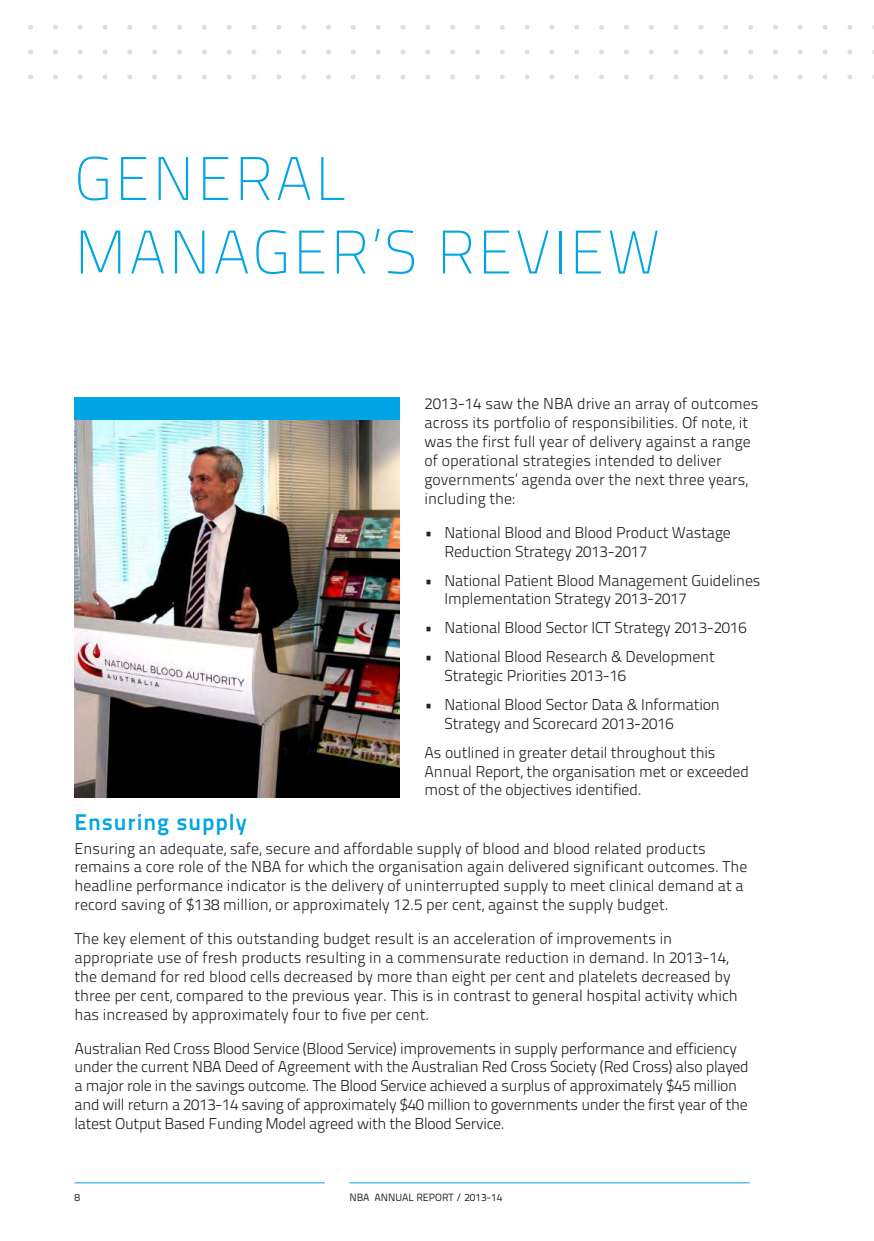
<style>
.page{position:relative;width:874px;height:1241px;background:#fff}
.page>*{position:absolute;margin:0;border:0;box-sizing:border-box;transform-origin:0 0}
.Body_Texty_Heading_1{font:61.25px/73.5px "Titillium Text 25 L 1 wt";letter-spacing:.04em;color:#00a5e3}
.Body_Text_Heading_2{font:22.75px "Titillium Text 25 L 800 wt";letter-spacing:.04em;color:#00a5e3}
.Body_Text{font:15.75px/18.9px "Titillium Text 25 L 250 wt";color:#231f20}
.Body_Text-2{font:15.75px/18.9px "Titillium Text 25 L 250 wt";letter-spacing:-.02em;color:#231f20}
.t1{font:10.5px "Titillium Text 25 L 400 wt";color:#231f20}
</style>
<div class="page">
<svg style="left:28px;top:25px;width:5px;height:5px"></svg>
<svg style="left:28px;top:50px;width:5px;height:5px"></svg>
<svg style="left:28px;top:74px;width:5px;height:5px"></svg>
<svg style="left:53px;top:25px;width:5px;height:5px"></svg>
<svg style="left:53px;top:50px;width:5px;height:5px"></svg>
<svg style="left:53px;top:74px;width:5px;height:5px"></svg>
<svg style="left:78px;top:25px;width:5px;height:5px"></svg>
<svg style="left:78px;top:50px;width:5px;height:5px"></svg>
<svg style="left:78px;top:74px;width:5px;height:5px"></svg>
<svg style="left:102px;top:25px;width:5px;height:5px"></svg>
<svg style="left:102px;top:50px;width:5px;height:5px"></svg>
<svg style="left:102px;top:74px;width:5px;height:5px"></svg>
<svg style="left:127px;top:25px;width:5px;height:5px"></svg>
<svg style="left:127px;top:50px;width:5px;height:5px"></svg>
<svg style="left:127px;top:74px;width:5px;height:5px"></svg>
<svg style="left:152px;top:25px;width:5px;height:5px"></svg>
<svg style="left:152px;top:50px;width:5px;height:5px"></svg>
<svg style="left:152px;top:74px;width:5px;height:5px"></svg>
<svg style="left:177px;top:25px;width:5px;height:5px"></svg>
<svg style="left:177px;top:50px;width:5px;height:5px"></svg>
<svg style="left:177px;top:74px;width:5px;height:5px"></svg>
<svg style="left:202px;top:25px;width:5px;height:5px"></svg>
<svg style="left:202px;top:50px;width:5px;height:5px"></svg>
<svg style="left:202px;top:74px;width:5px;height:5px"></svg>
<svg style="left:227px;top:25px;width:4px;height:5px"></svg>
<svg style="left:227px;top:50px;width:4px;height:5px"></svg>
<svg style="left:227px;top:74px;width:4px;height:5px"></svg>
<svg style="left:251px;top:25px;width:5px;height:5px"></svg>
<svg style="left:251px;top:50px;width:5px;height:5px"></svg>
<svg style="left:251px;top:74px;width:5px;height:5px"></svg>
<svg style="left:276px;top:25px;width:5px;height:5px"></svg>
<svg style="left:276px;top:50px;width:5px;height:5px"></svg>
<svg style="left:276px;top:74px;width:5px;height:5px"></svg>
<svg style="left:301px;top:25px;width:5px;height:5px"></svg>
<svg style="left:301px;top:50px;width:5px;height:5px"></svg>
<svg style="left:301px;top:74px;width:5px;height:5px"></svg>
<svg style="left:326px;top:25px;width:5px;height:5px"></svg>
<svg style="left:326px;top:50px;width:5px;height:5px"></svg>
<svg style="left:326px;top:74px;width:5px;height:5px"></svg>
<svg style="left:351px;top:25px;width:4px;height:5px"></svg>
<svg style="left:351px;top:50px;width:4px;height:5px"></svg>
<svg style="left:351px;top:74px;width:4px;height:5px"></svg>
<svg style="left:375px;top:25px;width:5px;height:5px"></svg>
<svg style="left:376px;top:50px;width:4px;height:5px"></svg>
<svg style="left:376px;top:74px;width:4px;height:5px"></svg>
<svg style="left:400px;top:25px;width:5px;height:5px"></svg>
<svg style="left:400px;top:50px;width:5px;height:5px"></svg>
<svg style="left:400px;top:74px;width:5px;height:5px"></svg>
<svg style="left:425px;top:25px;width:5px;height:5px"></svg>
<svg style="left:425px;top:50px;width:5px;height:5px"></svg>
<svg style="left:425px;top:74px;width:5px;height:5px"></svg>
<svg style="left:450px;top:25px;width:5px;height:5px"></svg>
<svg style="left:450px;top:50px;width:5px;height:5px"></svg>
<svg style="left:450px;top:74px;width:5px;height:5px"></svg>
<svg style="left:475px;top:25px;width:4px;height:5px"></svg>
<svg style="left:475px;top:50px;width:4px;height:5px"></svg>
<svg style="left:475px;top:74px;width:4px;height:5px"></svg>
<svg style="left:500px;top:25px;width:4px;height:5px"></svg>
<svg style="left:500px;top:50px;width:4px;height:5px"></svg>
<svg style="left:500px;top:74px;width:4px;height:5px"></svg>
<svg style="left:524px;top:25px;width:5px;height:5px"></svg>
<svg style="left:524px;top:50px;width:5px;height:5px"></svg>
<svg style="left:525px;top:74px;width:4px;height:5px"></svg>
<svg style="left:549px;top:25px;width:5px;height:5px"></svg>
<svg style="left:549px;top:50px;width:5px;height:5px"></svg>
<svg style="left:549px;top:74px;width:5px;height:5px"></svg>
<svg style="left:574px;top:25px;width:5px;height:5px"></svg>
<svg style="left:574px;top:50px;width:5px;height:5px"></svg>
<svg style="left:574px;top:74px;width:5px;height:5px"></svg>
<svg style="left:599px;top:25px;width:4px;height:5px"></svg>
<svg style="left:599px;top:50px;width:4px;height:5px"></svg>
<svg style="left:599px;top:74px;width:4px;height:5px"></svg>
<svg style="left:624px;top:25px;width:4px;height:5px"></svg>
<svg style="left:624px;top:50px;width:4px;height:5px"></svg>
<svg style="left:624px;top:74px;width:4px;height:5px"></svg>
<svg style="left:649px;top:25px;width:4px;height:5px"></svg>
<svg style="left:649px;top:50px;width:4px;height:5px"></svg>
<svg style="left:649px;top:74px;width:4px;height:5px"></svg>
<svg style="left:673px;top:25px;width:5px;height:5px"></svg>
<svg style="left:673px;top:50px;width:5px;height:5px"></svg>
<svg style="left:673px;top:74px;width:5px;height:5px"></svg>
<svg style="left:698px;top:25px;width:5px;height:5px"></svg>
<svg style="left:698px;top:50px;width:5px;height:5px"></svg>
<svg style="left:698px;top:74px;width:5px;height:5px"></svg>
<svg style="left:723px;top:25px;width:4px;height:5px"></svg>
<svg style="left:723px;top:50px;width:4px;height:5px"></svg>
<svg style="left:723px;top:74px;width:4px;height:5px"></svg>
<svg style="left:748px;top:25px;width:4px;height:5px"></svg>
<svg style="left:748px;top:50px;width:4px;height:5px"></svg>
<svg style="left:748px;top:74px;width:4px;height:5px"></svg>
<svg style="left:773px;top:25px;width:4px;height:5px"></svg>
<svg style="left:773px;top:50px;width:4px;height:5px"></svg>
<svg style="left:773px;top:74px;width:4px;height:5px"></svg>
<svg style="left:798px;top:25px;width:4px;height:5px"></svg>
<svg style="left:798px;top:50px;width:4px;height:5px"></svg>
<svg style="left:798px;top:74px;width:4px;height:5px"></svg>
<svg style="left:822px;top:25px;width:5px;height:5px"></svg>
<svg style="left:822px;top:50px;width:5px;height:5px"></svg>
<svg style="left:822px;top:74px;width:5px;height:5px"></svg>
<svg style="left:847px;top:25px;width:4px;height:5px"></svg>
<svg style="left:847px;top:50px;width:4px;height:5px"></svg>
<svg style="left:847px;top:74px;width:4px;height:5px"></svg>
<img style="left:74px;top:420px;width:325px;height:377px">
<div style="left:74px;top:397px;width:325px;height:23px;background:#00a5e3"></div>
<hr style="left:349px;top:1182px;width:400px;height:1px;background:#00a5e3">
<hr style="left:74px;top:1182px;width:250px;height:1px;background:#00a5e3">
<h1 class="Body_Texty_Heading_1" style="left:74px;top:139px;width:587px">GENERAL<br>MANAGER’S REVIEW</h1>
<p class="Body_Text" style="left:424px;top:393px;width:335px">2013-14 saw the NBA drive an array of outcomes across its portfolio of responsibilities. Of note, it was the first full year of delivery against a range of operational strategies intended to deliver governments’ agenda over the next three years, including the:</p>
<p class="Body_Text" style="left:444px;top:522px;width:288px;text-indent:-20px">• National Blood and Blood Product Wastage<br>Reduction Strategy 2013-2017</p>
<p class="Body_Text" style="left:444px;top:569px;width:317px;text-indent:-20px">• National Patient Blood Management Guidelines<br>Implementation Strategy 2013-2017</p>
<p class="Body_Text" style="left:424px;top:617px;width:323px">• National Blood Sector ICT Strategy 2013-2016</p>
<p class="Body_Text" style="left:444px;top:646px;width:272px;text-indent:-20px">• National Blood Research &amp; Development<br>Strategic Priorities 2013-16</p>
<p class="Body_Text" style="left:444px;top:694px;width:277px;text-indent:-20px">• National Blood Sector Data &amp; Information<br>Strategy and Scorecard 2013-2016</p>
<p class="Body_Text" style="left:424px;top:741px;width:326px">As outlined in greater detail throughout this<br>Annual Report, the organisation met or exceeded most of the objectives identified.</p>
<h2 class="Body_Text_Heading_2" style="left:74px;top:804px;width:174px">Ensuring supply</h2>
<p class="Body_Text" style="left:74px;top:837px;width:674px">Ensuring an adequate, safe, secure and affordable supply of blood and blood related products remains a core role of the NBA for which the organisation again delivered significant outcomes. The headline performance indicator is the delivery of uninterrupted supply to meet clinical demand at a record saving of $138 million, or approximately 12.5 per cent, against the supply budget.</p>
<p class="Body_Text" style="left:74px;top:928px;width:664px">The key element of this outstanding budget result is an acceleration of improvements in appropriate use of fresh products resulting in a commensurate reduction in demand. In 2013-14, the demand for red blood cells decreased by more than eight per cent and platelets decreased by three per cent, compared to the previous year. This is in contrast to general hospital activity which has increased by approximately four to five per cent.</p>
<p class="Body_Text-2" style="left:74px;top:1037px;width:675px">Australian Red Cross Blood Service (Blood Service) improvements in supply performance and efficiency under the current NBA Deed of Agreement with the Australian Red Cross Society (Red Cross) also played a major role in the savings outcome. The Blood Service achieved a surplus of approximately $45 million and will return a 2013-14 saving of approximately $40 million to governments under the first year of the latest Output Based Funding Model agreed with the Blood Service.</p>
<p class="t1" style="left:74px;top:1189px;width:7px">8</p>
<p class="t1" style="left:349px;top:1189px;width:154px">NBA ANNUAL REPORT / 2013-14</p>
</div>
